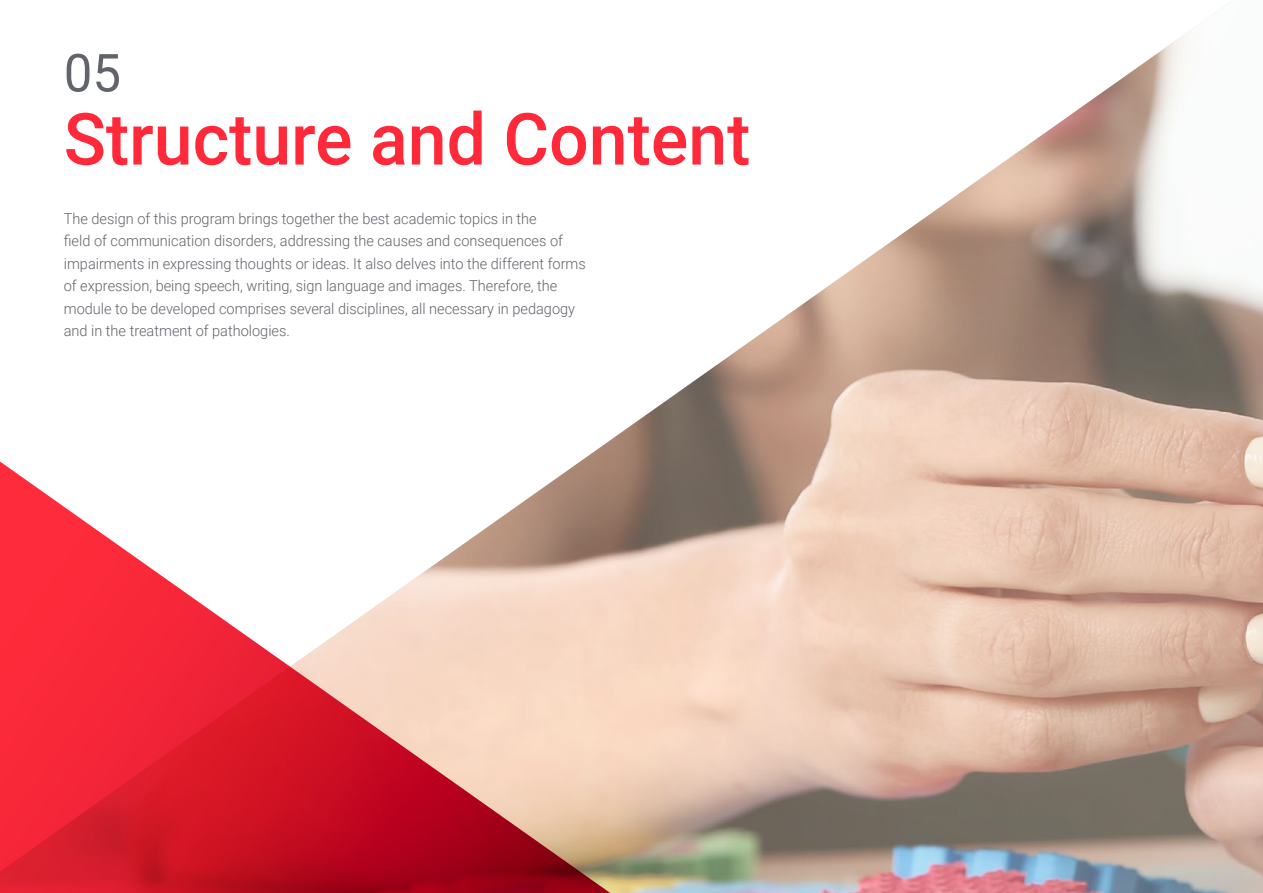
<style>
.page{position:relative;width:1263px;height:893px;background:#fff}
.page>*{position:absolute;margin:0;border:0;box-sizing:border-box;transform-origin:0 0}
.t1{font:500 72px "Roboto";color:#ff293a}
.t2{font:52.5px "Roboto";color:#61646a}
.t3{font:300 15px/22.5px "Roboto";color:#61646a}
</style>
<div class="page">
<img style="left:602px;top:28px;width:661px;height:865px">
<svg style="left:0;top:446px;width:640px;height:447px"></svg>
<h2 class="t2" style="left:64px;top:36px;width:59px">05</h2>
<h1 class="t1" style="left:64px;top:89px;width:688px">Structure and Content</h1>
<p class="t3" style="left:64px;top:207px;width:523px">The design of this program brings together the best academic topics in the<br>field of communication disorders, addressing the causes and consequences of impairments in expressing thoughts or ideas. It also delves into the different forms of expression, being speech, writing, sign language and images. Therefore, the module to be developed comprises several disciplines, all necessary in pedagogy and in the treatment of pathologies.</p>
</div>
